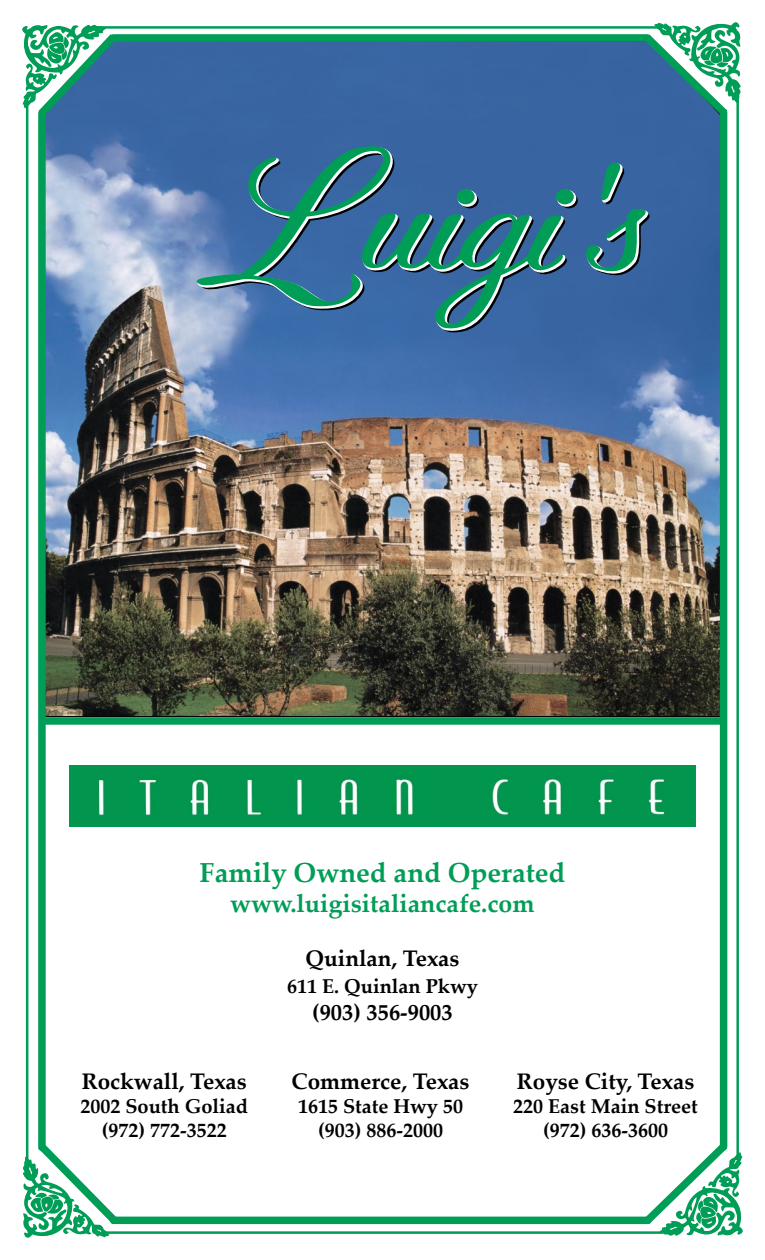
<style>
.page{position:relative;width:765px;height:1260px;background:#fff}
.page>*{position:absolute;margin:0;border:0;box-sizing:border-box;transform-origin:0 0}
.t1{font:700 27.5px "Palatino Linotype";color:#009d57}
.t2{font:700 25px "Palatino Linotype";color:#009d57}
.t3{font:700 22.5px "Palatino Linotype";color:#000}
.t4{font:700 20px "Palatino Linotype";color:#000}
</style>
<div class="page">
<img style="left:46px;top:42px;width:674px;height:675px">
<hr style="left:736px;top:96px;width:3px;height:1060px;background:#009d57">
<hr style="left:26px;top:102px;width:2px;height:1058px;background:#009d57">
<hr style="left:99px;top:26px;width:561px;height:3px;background:#009d57">
<hr style="left:105px;top:1231px;width:557px;height:3px;background:#009d57">
<div style="left:38px;top:113px;width:8px;height:1034px;background:#009d57"></div>
<div style="left:113px;top:34px;width:535px;height:8px;background:#009d57"></div>
<div style="left:720px;top:112px;width:7px;height:1035px;background:#009d57"></div>
<div style="left:113px;top:1217px;width:535px;height:7px;background:#009d57"></div>
<svg style="left:22px;top:24px;width:102px;height:100px"></svg>
<svg style="left:636px;top:22px;width:105px;height:102px"></svg>
<img style="left:70px;top:765px;width:625px;height:61px">
<div style="left:43px;top:717px;width:679px;height:8px;background:#009d57"></div>
<svg style="left:636px;top:1135px;width:107px;height:101px"></svg>
<svg style="left:23px;top:1135px;width:103px;height:103px"></svg>
<svg style="left:560px;top:193px;width:18px;height:15px"></svg>
<div style="left:557px;top:190px;width:19px;height:17px;border:2px solid #fff;border-radius:50%"></div>
<svg style="left:583px;top:162px;width:73px;height:118px;background:#377293"></svg>
<svg style="left:192px;top:143px;width:377px;height:206px;background:#3e769a"></svg>
<div style="left:457px;top:189px;width:18px;height:15px;background:#009d57;border-radius:50%"></div>
<div style="left:556px;top:189px;width:18px;height:15px;background:#009d57;border-radius:50%"></div>
<h1 class="t1" style="left:200px;top:853px;width:367px">Family Owned and Operated</h1>
<p class="t2" style="left:230px;top:886px;width:306px">www.luigisitaliancafe.com</p>
<p class="t3" style="left:305px;top:943px;width:156px">Quinlan, Texas</p>
<p class="t4" style="left:287px;top:972px;width:192px">611 E. Quinlan Pkwy</p>
<p class="t3" style="left:312px;top:997px;width:142px">(903) 356-9003</p>
<p class="t3" style="left:82px;top:1066px;width:167px">Rockwall, Texas</p>
<p class="t3" style="left:292px;top:1066px;width:179px">Commerce, Texas</p>
<p class="t3" style="left:517px;top:1066px;width:179px">Royse City, Texas</p>
<p class="t4" style="left:80px;top:1092px;width:169px">2002 South Goliad</p>
<p class="t4" style="left:298px;top:1092px;width:166px">1615 State Hwy 50</p>
<p class="t4" style="left:513px;top:1092px;width:186px">220 East Main Street</p>
<p class="t4" style="left:102px;top:1116px;width:126px">(972) 772-3522</p>
<p class="t4" style="left:318px;top:1116px;width:126px">(903) 886-2000</p>
<p class="t4" style="left:543px;top:1116px;width:126px">(972) 636-3600</p>
</div>
